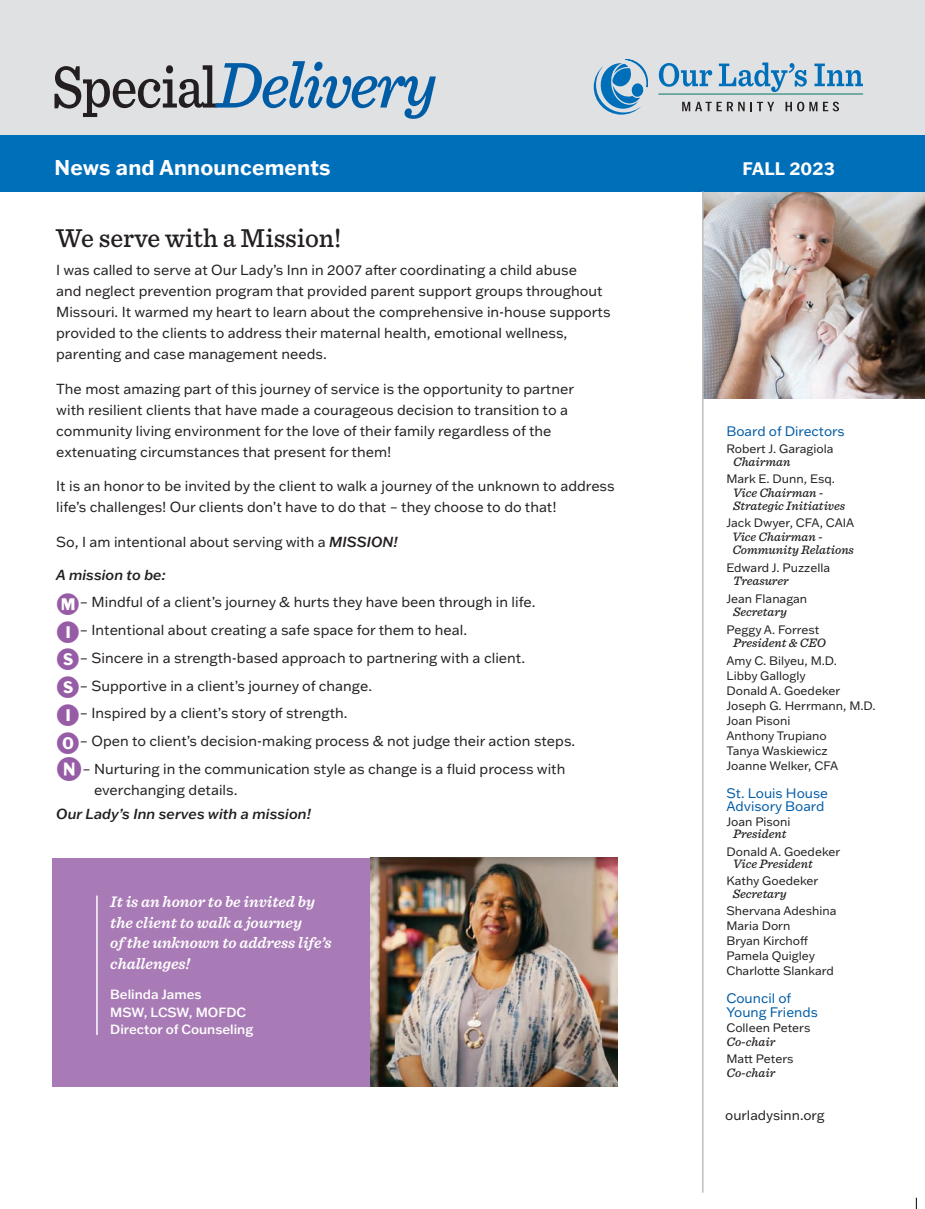
<style>
.page{position:relative;width:925px;height:1209px;background:#fff}
.page>*{position:absolute;margin:0;border:0;box-sizing:border-box;transform-origin:0 0}
.t1{font:italic 500 67.5px "Sentinel";letter-spacing:-.04em;color:#015ca6;scale:.95 1}
.t2{font:500 27px "Sentinel";color:#231f20}
.t3{font:700 21px "Franklin Gothic ATF";letter-spacing:.01em;color:#fff}
.t4{font:700 17.85px "Franklin Gothic ATF";letter-spacing:.01em;color:#fff}
.t5{font:italic 600 16.05px/20.4px "Sentinel";color:#fff}
.t6{font:14.25px/21px "Franklin Gothic ATF";color:#231f20}
.t7{font:italic 500 14.25px "Franklin Gothic ATF";color:#231f20}
.t8{font:13.5px/13.5px "Franklin Gothic ATF";color:#015ca6}
.t9{font:13.5px "Franklin Gothic ATF";color:#231f20}
.t10{font:500 13.05px/17.4px "Franklin Gothic ATF";color:#fff}
.t11{font:italic 500 12.75px/13.5px "Sentinel";color:#231f20}
.t12{font:12px/15px "Franklin Gothic ATF";color:#231f20}
.s1{font-style:normal;font-size:61.5px;color:#231f20}
.s2{font-weight:500;font-style:italic}
.s3{font-family:"Circuletter JNL";font-size:28.5px;color:#975ca6}
.s4{font-family:"Circuletter JNL";font-size:31.5px;color:#975ca6}
</style>
<div class="page">
<img style="left:703px;top:191px;width:221px;height:208px">
<div style="left:0;top:0;width:924px;height:153px;background:#e0e1e3"></div>
<div style="left:0;top:135px;width:924px;height:56px;background:#006fba"></div>
<svg style="left:593px;top:59px;width:55px;height:56px"></svg>
<svg style="left:658px;top:63px;width:54px;height:24px"></svg>
<svg style="left:718px;top:63px;width:88px;height:29px"></svg>
<svg style="left:814px;top:64px;width:48px;height:22px"></svg>
<svg style="left:682px;top:102px;width:62px;height:9px"></svg>
<svg style="left:750px;top:102px;width:24px;height:9px"></svg>
<svg style="left:785px;top:102px;width:53px;height:9px"></svg>
<hr style="left:658px;top:93px;width:204px;height:2px;background:#006fba">
<div style="left:52px;top:858px;width:320px;height:229px;background:#a97bb6"></div>
<hr style="left:96px;top:896px;width:2px;height:139px;background:#fff">
<img style="left:370px;top:858px;width:247px;height:229px">
<hr style="left:701px;top:191px;width:2px;height:1002px;background:#bcbdc0">
<h1 class="t1" style="left:52px;top:34px;width:407px"><span class="s1">Special</span>Delivery</h1>
<h3 class="t3" style="left:55px;top:153px;width:277px">News and Announcements</h3>
<p class="t4" style="left:742px;top:157px;width:94px">FALL 2023</p>
<h2 class="t2" style="left:56px;top:218px;width:287px">We serve with a Mission!</h2>
<p class="t6" style="left:56px;top:259px;width:555px">I was called to serve at Our Lady’s Inn in 2007 after coordinating a child abuse<br>and neglect prevention program that provided parent support groups throughout Missouri. It warmed my heart to learn about the comprehensive in-house supports provided to the clients to address their maternal health, emotional wellness, parenting and case management needs.</p>
<p class="t6" style="left:56px;top:378px;width:519px">The most amazing part of this journey of service is the opportunity to partner with resilient clients that have made a courageous decision to transition to a community living environment for the love of their family regardless of the extenuating circumstances that present for them!</p>
<p class="t6" style="left:56px;top:475px;width:560px">It is an honor to be invited by the client to walk a journey of the unknown to address life’s challenges! Our clients don’t have to do that – they choose to do that!</p>
<p class="t6" style="left:56px;top:531px;width:343px">So, I am intentional about serving with a <span class="s2">MISSION!</span></p>
<p class="t6" style="left:56px;top:560px;width:520px;line-height:27.8px"><span class="s2">A mission to be:<br></span><span class="s3">M</span>– Mindful of a client’s journey &amp; hurts they have been through in life.<br><span class="s3">I</span>– Intentional about creating a safe space for them to heal.<br><span class="s3">S</span>– Sincere in a strength-based approach to partnering with a client.<br><span class="s3">S</span>– Supportive in a client’s journey of change.<br><span class="s3">I</span>– Inspired by a client’s story of strength.<br><span class="s3">O</span>– Open to client’s decision-making process &amp; not judge their action steps.<br><span class="s4">N</span>– Nurturing in the communication style as change is a fluid process with</p>
<p class="t6" style="left:94px;top:779px;width:145px">everchanging details.</p>
<p class="t7" style="left:56px;top:804px;width:256px">Our Lady’s Inn serves with a mission!</p>
<p class="t5" style="left:110px;top:891px;width:223px">It is an honor to be invited by the client to walk a journey<br>of the unknown to address life’s challenges!</p>
<p class="t10" style="left:110px;top:985px;width:144px">Belinda James<br>MSW, LCSW, MOFDC<br>Director of Counseling</p>
<p class="t8" style="left:726px;top:425px;width:120px">Board of Directors</p>
<p class="t12" style="left:726px;top:440px;width:108px">Robert J. Garagiola</p>
<p class="t11" style="left:732px;top:454px;width:59px">Chairman</p>
<p class="t12" style="left:726px;top:471px;width:110px">Mark E. Dunn, Esq.</p>
<p class="t11" style="left:732px;top:485px;width:113px">Vice Chairman -<br>Strategic Initiatives</p>
<p class="t12" style="left:726px;top:515px;width:129px">Jack Dwyer, CFA, CAIA</p>
<p class="t11" style="left:732px;top:529px;width:123px">Vice Chairman -<br>Community Relations</p>
<p class="t12" style="left:726px;top:560px;width:105px">Edward J. Puzzella</p>
<p class="t11" style="left:732px;top:574px;width:57px">Treasurer</p>
<p class="t12" style="left:726px;top:591px;width:82px">Jean Flanagan</p>
<p class="t11" style="left:732px;top:605px;width:55px">Secretary</p>
<p class="t12" style="left:726px;top:622px;width:94px">Peggy A. Forrest</p>
<p class="t11" style="left:732px;top:636px;width:94px">President &amp; CEO</p>
<p class="t12" style="left:726px;top:653px;width:151px">Amy C. Bilyeu, M.D.<br>Libby Gallogly<br>Donald A. Goedeker<br>Joseph G. Herrmann, M.D.<br>Joan Pisoni<br>Anthony Trupiano<br>Tanya Waskiewicz<br>Joanne Welker, CFA</p>
<p class="t8" style="left:726px;top:786px;width:103px">St. Louis House<br>Advisory Board</p>
<p class="t12" style="left:726px;top:814px;width:66px">Joan Pisoni</p>
<p class="t11" style="left:732px;top:826px;width:55px">President</p>
<p class="t12" style="left:726px;top:844px;width:115px">Donald A. Goedeker</p>
<p class="t11" style="left:732px;top:856px;width:81px">Vice President</p>
<p class="t12" style="left:726px;top:873px;width:93px">Kathy Goedeker</p>
<p class="t11" style="left:732px;top:886px;width:55px">Secretary</p>
<p class="t12" style="left:726px;top:903px;width:112px">Shervana Adeshina<br>Maria Dorn<br>Bryan Kirchoff<br>Pamela Quigley<br>Charlotte Slankard</p>
<p class="t8" style="left:726px;top:991px;width:93px">Council of<br>Young Friends</p>
<p class="t12" style="left:726px;top:1020px;width:85px">Colleen Peters</p>
<p class="t11" style="left:726px;top:1034px;width:50px">Co-chair</p>
<p class="t12" style="left:726px;top:1051px;width:69px">Matt Peters</p>
<p class="t11" style="left:726px;top:1065px;width:50px">Co-chair</p>
<p class="t9" style="left:725px;top:1106px;width:101px">ourladysinn.org</p>
</div>
